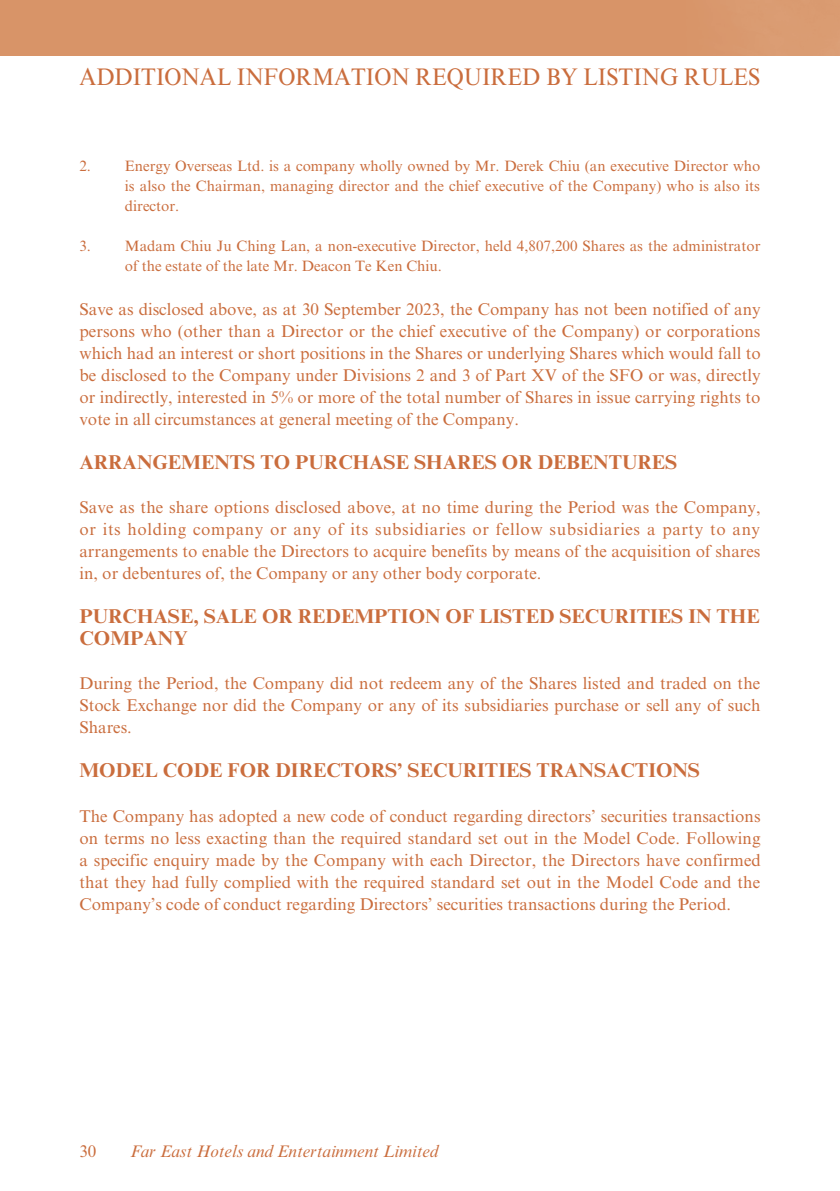
<style>
.page{position:relative;width:840px;height:1191px;background:#fff}
.page>*{position:absolute;margin:0;border:0;box-sizing:border-box;transform-origin:0 0}
.t1{font:24px "Times New Roman MT Std";color:#ca6d3d;scale:.92 1}
.t2{font:700 20px/22px "Times New Roman MT Std";color:#ca6d3d}
.t3{font:17px/22px "Times New Roman MT Std";color:#ca6d3d;text-align:justify}
.t4{font:italic 17px "Times New Roman MT Std";color:#ca6d3d}
.t5{font:15px/20px "Times New Roman MT Std";color:#ca6d3d;text-align:justify}
</style>
<div class="page">
<img style="left:0;top:0;width:839px;height:55px">
<h1 class="t1" style="left:79px;top:63px;width:741px">ADDITIONAL INFORMATION REQUIRED BY LISTING RULES</h1>
<p class="t5" style="left:125px;top:156px;width:636px;text-indent:-45px">2. Energy Overseas Ltd. is a company wholly owned by Mr. Derek Chiu (an executive Director who is also the Chairman, managing director and the chief executive of the Company) who is also its director.</p>
<p class="t5" style="left:125px;top:236px;width:636px;text-indent:-45px">3. Madam Chiu Ju Ching Lan, a non-executive Director, held 4,807,200 Shares as the administrator of the estate of the late Mr. Deacon Te Ken Chiu.</p>
<p class="t3" style="left:79px;top:298px;width:682px">Save as disclosed above, as at 30 September 2023, the Company has not been notified of any persons who (other than a Director or the chief executive of the Company) or corporations which had an interest or short positions in the Shares or underlying Shares which would fall to be disclosed to the Company under Divisions 2 and 3 of Part XV of the SFO or was, directly or indirectly, interested in 5% or more of the total number of Shares in issue carrying rights to vote in all circumstances at general meeting of the Company.</p>
<p class="t2" style="left:79px;top:451px;width:599px">ARRANGEMENTS TO PURCHASE SHARES OR DEBENTURES</p>
<p class="t3" style="left:79px;top:496px;width:682px">Save as the share options disclosed above, at no time during the Period was the Company, or its holding company or any of its subsidiaries or fellow subsidiaries a party to any arrangements to enable the Directors to acquire benefits by means of the acquisition of shares in, or debentures of, the Company or any other body corporate.</p>
<p class="t2" style="left:79px;top:605px;width:681px">PURCHASE, SALE OR REDEMPTION OF LISTED SECURITIES IN THE<br>COMPANY</p>
<p class="t3" style="left:79px;top:672px;width:682px">During the Period, the Company did not redeem any of the Shares listed and traded on the Stock Exchange nor did the Company or any of its subsidiaries purchase or sell any of such Shares.</p>
<p class="t2" style="left:79px;top:759px;width:621px">MODEL CODE FOR DIRECTORS’ SECURITIES TRANSACTIONS</p>
<p class="t3" style="left:79px;top:804px;width:682px">The Company has adopted a new code of conduct regarding directors’ securities transactions on terms no less exacting than the required standard set out in the Model Code. Following a specific enquiry made by the Company with each Director, the Directors have confirmed that they had fully complied with the required standard set out in the Model Code and the Company’s code of conduct regarding Directors’ securities transactions during the Period.</p>
<p class="t3" style="left:79px;top:1140px;width:18px">30</p>
<p class="t4" style="left:130px;top:1141px;width:309px">Far East Hotels and Entertainment Limited</p>
</div>
